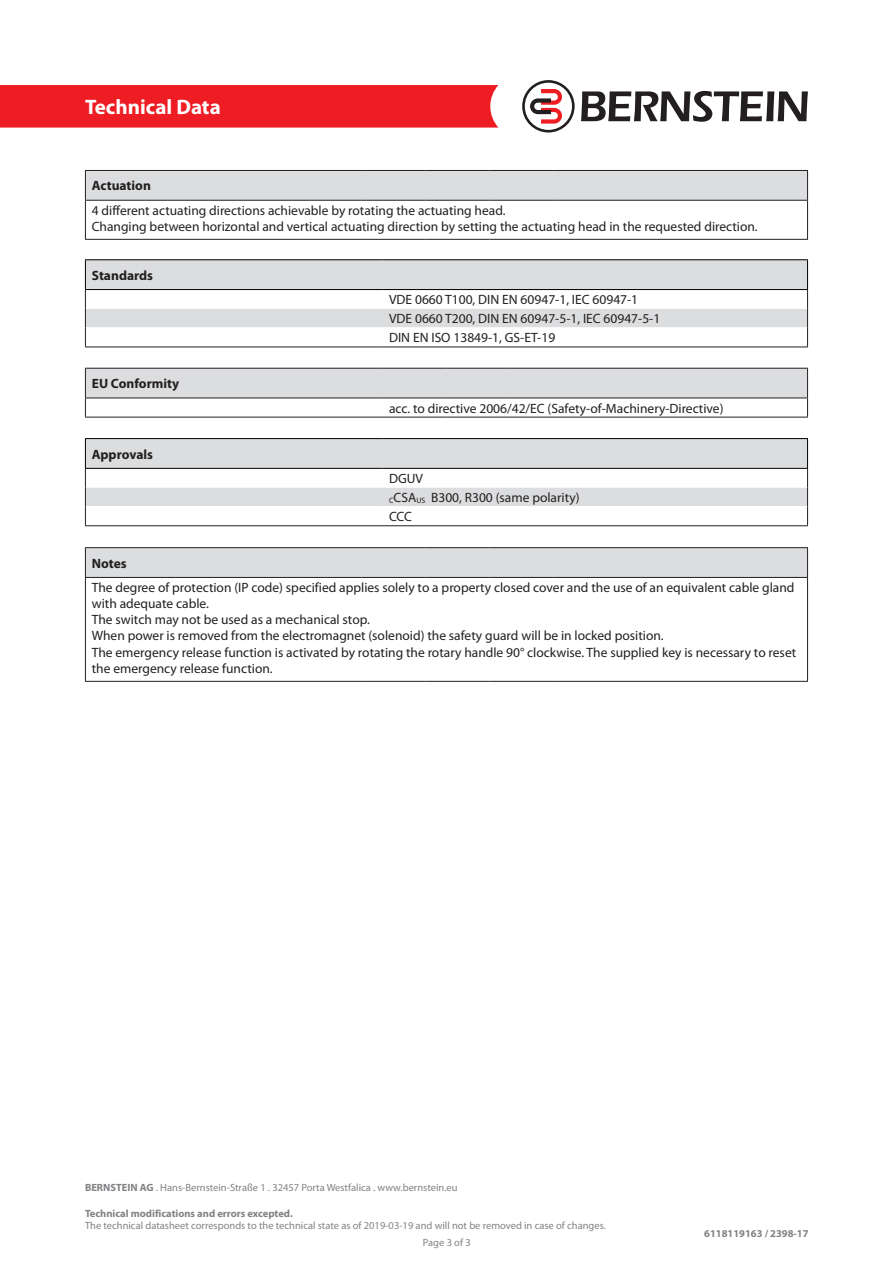
<style>
.page{position:relative;width:893px;height:1263px;background:#fff}
.page>*{position:absolute;margin:0;border:0;box-sizing:border-box;transform-origin:0 0}
.t1{font:700 21px "Myriad Pro";color:#fff}
.t2{font:13.5px "Myriad Pro";color:#231f20}
.t3{font:700 13.5px "Myriad Pro";color:#231f20}
.t4{font:10.5px/16.8px "Myriad Pro";color:#808285}
.t5{font:700 10.5px "Myriad Pro";color:#808285}
.s1{font-weight:700}
</style>
<div class="page">
<div style="left:0;top:85px;width:498px;height:43px;background:#ee1d23"></div>
<svg style="left:581px;top:91px;width:227px;height:31px"></svg>
<svg style="left:522px;top:80px;width:53px;height:53px"></svg>
<hr style="left:85px;top:259px;width:298px;height:1px;background:#000">
<hr style="left:383px;top:259px;width:425px;height:1px;background:#000">
<svg style="left:85px;top:260px;width:723px;height:87px"></svg>
<hr style="left:85px;top:347px;width:298px;height:1px;background:#231f20">
<hr style="left:383px;top:347px;width:425px;height:1px;background:#231f20">
<svg style="left:85px;top:548px;width:723px;height:29px;background:#dadadc"></svg>
<hr style="left:85px;top:578px;width:1px;height:103px;background:#231f20">
<hr style="left:807px;top:578px;width:1px;height:103px;background:#231f20">
<hr style="left:85px;top:547px;width:213px;height:1px;background:#231f20">
<hr style="left:298px;top:547px;width:64px;height:1px;background:#231f20">
<hr style="left:362px;top:547px;width:64px;height:1px;background:#231f20">
<hr style="left:426px;top:547px;width:63px;height:1px;background:#231f20">
<hr style="left:489px;top:547px;width:64px;height:1px;background:#231f20">
<hr style="left:553px;top:547px;width:255px;height:1px;background:#231f20">
<hr style="left:85px;top:577px;width:213px;height:1px;background:#231f20">
<hr style="left:298px;top:577px;width:64px;height:1px;background:#231f20">
<hr style="left:362px;top:577px;width:64px;height:1px;background:#231f20">
<hr style="left:426px;top:577px;width:63px;height:1px;background:#231f20">
<hr style="left:489px;top:577px;width:64px;height:1px;background:#231f20">
<hr style="left:553px;top:577px;width:255px;height:1px;background:#231f20">
<hr style="left:85px;top:681px;width:213px;height:1px;background:#231f20">
<hr style="left:298px;top:681px;width:64px;height:1px;background:#231f20">
<hr style="left:362px;top:681px;width:64px;height:1px;background:#231f20">
<hr style="left:426px;top:681px;width:63px;height:1px;background:#231f20">
<hr style="left:489px;top:681px;width:64px;height:1px;background:#231f20">
<hr style="left:553px;top:681px;width:255px;height:1px;background:#231f20">
<div style="left:85px;top:171px;width:723px;height:29px;background:#dcdddf"></div>
<hr style="left:85px;top:201px;width:1px;height:38px;background:#231f20">
<hr style="left:807px;top:201px;width:1px;height:38px;background:#231f20">
<hr style="left:85px;top:170px;width:213px;height:1px;background:#231f20">
<hr style="left:298px;top:170px;width:64px;height:1px;background:#231f20">
<hr style="left:362px;top:170px;width:64px;height:1px;background:#231f20">
<hr style="left:426px;top:170px;width:63px;height:1px;background:#231f20">
<hr style="left:489px;top:170px;width:64px;height:1px;background:#231f20">
<hr style="left:553px;top:170px;width:255px;height:1px;background:#231f20">
<hr style="left:85px;top:200px;width:213px;height:1px;background:#231f20">
<hr style="left:298px;top:200px;width:64px;height:1px;background:#231f20">
<hr style="left:362px;top:200px;width:64px;height:1px;background:#231f20">
<hr style="left:426px;top:200px;width:63px;height:1px;background:#231f20">
<hr style="left:489px;top:200px;width:64px;height:1px;background:#231f20">
<hr style="left:553px;top:200px;width:255px;height:1px;background:#231f20">
<hr style="left:85px;top:239px;width:213px;height:1px;background:#231f20">
<hr style="left:298px;top:239px;width:64px;height:1px;background:#231f20">
<hr style="left:362px;top:239px;width:64px;height:1px;background:#231f20">
<hr style="left:426px;top:239px;width:63px;height:1px;background:#231f20">
<hr style="left:489px;top:239px;width:64px;height:1px;background:#231f20">
<hr style="left:553px;top:239px;width:255px;height:1px;background:#231f20">
<svg style="left:85px;top:369px;width:723px;height:48px"></svg>
<hr style="left:85px;top:368px;width:298px;height:1px;background:#231f20">
<hr style="left:383px;top:368px;width:63px;height:1px;background:#231f20">
<hr style="left:446px;top:368px;width:64px;height:1px;background:#231f20">
<hr style="left:510px;top:368px;width:64px;height:1px;background:#231f20">
<hr style="left:574px;top:368px;width:64px;height:1px;background:#231f20">
<hr style="left:638px;top:368px;width:170px;height:1px;background:#231f20">
<hr style="left:85px;top:398px;width:298px;height:1px;background:#231f20">
<hr style="left:383px;top:398px;width:63px;height:1px;background:#231f20">
<hr style="left:446px;top:398px;width:64px;height:1px;background:#231f20">
<hr style="left:510px;top:398px;width:64px;height:1px;background:#231f20">
<hr style="left:574px;top:398px;width:64px;height:1px;background:#231f20">
<hr style="left:638px;top:398px;width:170px;height:1px;background:#231f20">
<hr style="left:85px;top:417px;width:298px;height:1px;background:#231f20">
<hr style="left:383px;top:417px;width:63px;height:1px;background:#231f20">
<hr style="left:446px;top:417px;width:64px;height:1px;background:#231f20">
<hr style="left:510px;top:417px;width:64px;height:1px;background:#231f20">
<hr style="left:574px;top:417px;width:64px;height:1px;background:#231f20">
<hr style="left:638px;top:417px;width:170px;height:1px;background:#231f20">
<hr style="left:85px;top:438px;width:298px;height:1px;background:#000">
<hr style="left:383px;top:438px;width:425px;height:1px;background:#000">
<svg style="left:85px;top:439px;width:723px;height:86px"></svg>
<hr style="left:85px;top:525px;width:298px;height:1px;background:#231f20">
<hr style="left:383px;top:525px;width:425px;height:1px;background:#231f20">
<h1 class="t1" style="left:85px;top:93px;width:137px">Technical Data</h1>
<p class="t3" style="left:92px;top:177px;width:61px">Actuation</p>
<p class="t2" style="left:92px;top:202px;width:415px">4 different actuating directions achievable by rotating the actuating head.</p>
<p class="t2" style="left:92px;top:218px;width:667px">Changing between horizontal and vertical actuating direction by setting the actuating head in the requested direction.</p>
<p class="t3" style="left:92px;top:266px;width:63px">Standards</p>
<p class="t3" style="left:92px;top:375px;width:89px">EU Conformity</p>
<p class="t3" style="left:92px;top:445px;width:63px">Approvals</p>
<p class="t2" style="left:389px;top:291px;width:251px">VDE 0660 T100, DIN EN 60947-1, IEC 60947-1</p>
<p class="t2" style="left:389px;top:310px;width:273px">VDE 0660 T200, DIN EN 60947-5-1, IEC 60947-5-1</p>
<p class="t2" style="left:389px;top:330px;width:168px">DIN EN ISO 13849-1, GS-ET-19</p>
<p class="t2" style="left:389px;top:400px;width:336px">acc. to directive 2006/42/EC (Safety-of-Machinery-Directive)</p>
<p class="t2" style="left:389px;top:470px;width:35px">DGUV</p>
<p class="t2" style="left:389px;top:489px;width:192px"><sub>C</sub>CSA<sub>US</sub> B300, R300 (same polarity)</p>
<p class="t2" style="left:389px;top:508px;width:24px">CCC</p>
<p class="t3" style="left:92px;top:554px;width:36px">Notes</p>
<p class="t2" style="left:92px;top:579px;width:704px">The degree of protection (IP code) specified applies solely to a property closed cover and the use of an equivalent cable gland</p>
<p class="t2" style="left:92px;top:595px;width:119px">with adequate cable.</p>
<p class="t2" style="left:92px;top:611px;width:280px">The switch may not be used as a mechanical stop.</p>
<p class="t2" style="left:92px;top:627px;width:573px">When power is removed from the electromagnet (solenoid) the safety guard will be in locked position.</p>
<p class="t2" style="left:92px;top:644px;width:706px">The emergency release function is activated by rotating the rotary handle 90° clockwise. The supplied key is necessary to reset</p>
<p class="t2" style="left:92px;top:660px;width:182px">the emergency release function.</p>
<p class="t4" style="left:85px;top:1179px;width:374px"><span class="s1">BERNSTEIN AG</span> . Hans-Bernstein-Straße 1 . 32457 Porta Westfalica . www.bernstein.eu</p>
<p class="t5" style="left:85px;top:1206px;width:209px">Technical modifications and errors excepted.</p>
<p class="t4" style="left:423px;top:1217px;width:184px;text-indent:-338px">The technical datasheet corresponds to the technical state as of 2019-03-19 and will not be removed in case of changes.<br>Page 3 of 3</p>
<p class="t5" style="left:704px;top:1227px;width:106px">6118119163 / 2398-17</p>
</div>
